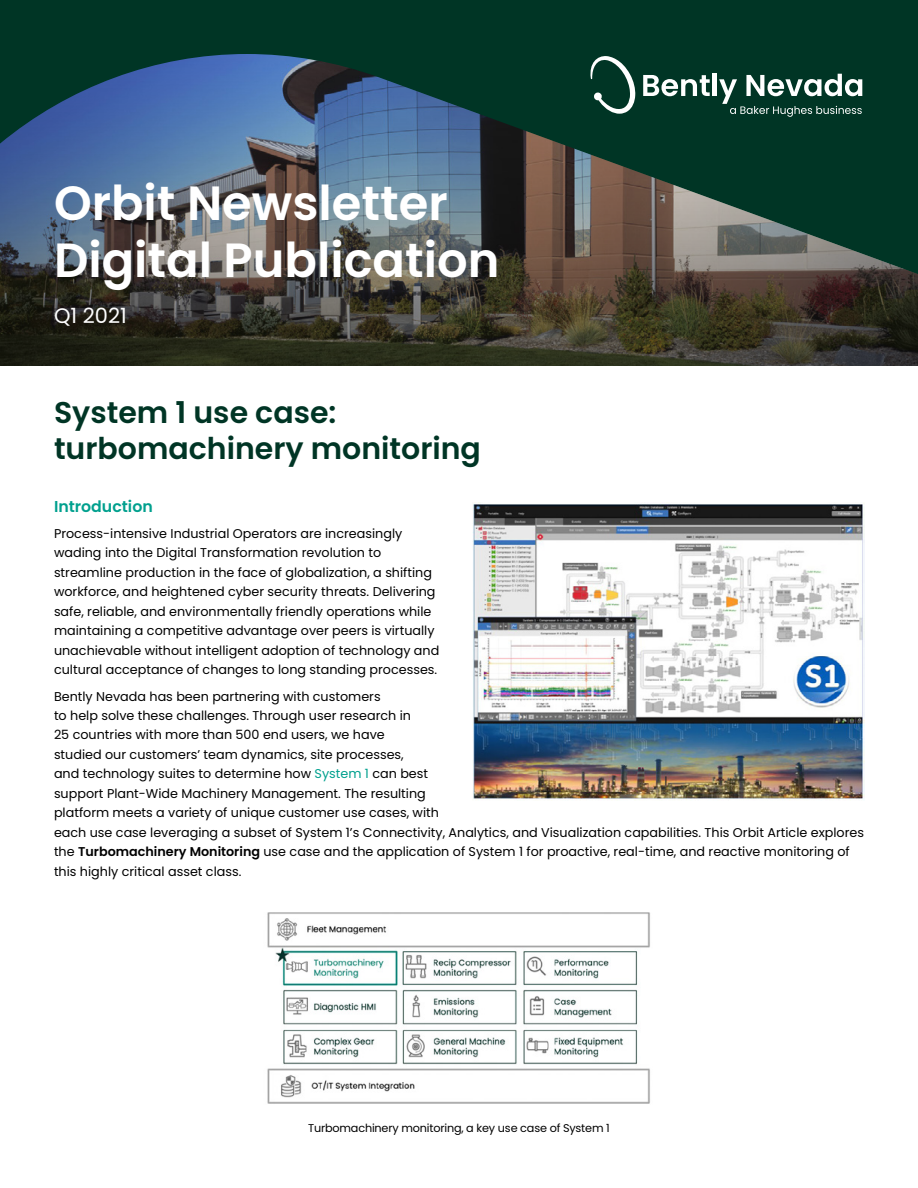
<style>
.page{position:relative;width:918px;height:1188px;background:#fff}
.page>*{position:absolute;margin:0;border:0;box-sizing:border-box;transform-origin:0 0}
.t1{font:600 48px/57.6px "Poppins";color:#fff}
.t2{font:600 30px/36px "Poppins";color:#003525}
.t3{font:21px "Poppins";color:#fff}
.t4{font:600 15.75px "Poppins";color:#00a08e}
.t5{font:12.75px/19.5px "Poppins";color:#000}
.t6{font:11.25px "Poppins";letter-spacing:-.015em;color:#000}
.s1{color:#00a08e}
.s2{font-weight:600}
</style>
<div class="page">
<div style="left:0;top:0;width:918px;height:366px;background:#003525"></div>
<svg style="left:0;top:54px;width:918px;height:312px"></svg>
<img style="left:267px;top:912px;width:383px;height:192px">
<img style="left:472px;top:502px;width:392px;height:298px">
<svg style="left:589px;top:55px;width:47px;height:59px"></svg>
<svg style="left:643px;top:75px;width:67px;height:21px"></svg>
<hr style="left:713px;top:74px;width:4px;height:22px;background:#fff">
<svg style="left:719px;top:74px;width:143px;height:43px"></svg>
<h1 class="t1" style="left:54px;top:174px;width:447px">Orbit Newsletter<br>Digital Publication</h1>
<h3 class="t3" style="left:54px;top:303px;width:74px">Q1 2021</h3>
<h2 class="t2" style="left:54px;top:394px;width:428px">System 1 use case: turbomachinery monitoring</h2>
<p class="t4" style="left:54px;top:497px;width:100px">Introduction</p>
<p class="t5" style="left:54px;top:524px;width:387px">Process-intensive Industrial Operators are increasingly wading into the Digital Transformation revolution to streamline production in the face of globalization, a shifting workforce, and heightened cyber security threats. Delivering safe, reliable, and environmentally friendly operations while maintaining a competitive advantage over peers is virtually unachievable without intelligent adoption of technology and cultural acceptance of changes to long standing processes.</p>
<p class="t5" style="left:54px;top:686px;width:812px">Bently Nevada has been partnering with customers<br>to help solve these challenges. Through user research in<br>25 countries with more than 500 end users, we have<br>studied our customers’ team dynamics, site processes,<br>and technology suites to determine how <span class="s1">System 1</span> can best<br>support Plant-Wide Machinery Management. The resulting<br>platform meets a variety of unique customer use cases, with<br>each use case leveraging a subset of System 1’s Connectivity, Analytics, and Visualization capabilities. This Orbit Article explores the <span class="s2">Turbomachinery Monitoring</span> use case and the application of System 1 for proactive, real-time, and reactive monitoring of this highly critical asset class.</p>
<p class="t6" style="left:308px;top:1121px;width:303px">Turbomachinery monitoring, a key use case of System 1</p>
</div>
